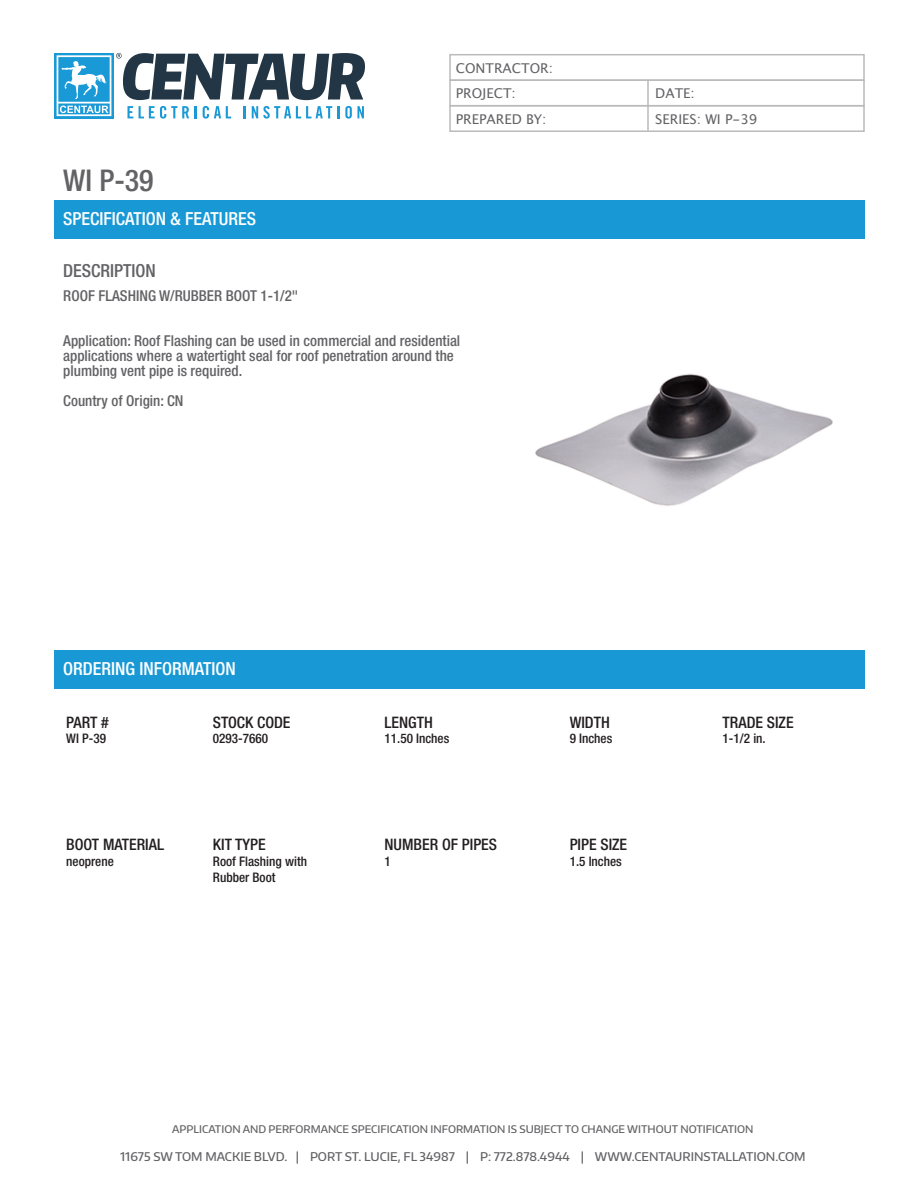
<style>
.page{position:relative;width:918px;height:1188px;background:#fff}
.page>*{position:absolute;margin:0;border:0;box-sizing:border-box;transform-origin:0 0}
.t1{font:500 condensed 30px "Helvetica Neue";color:#636366}
.t2{font:500 condensed 18px "Helvetica Neue";color:#fff}
.t3{font:500 condensed 18px "Helvetica Neue";color:#636366}
.t4{font:500 condensed 15.9px "Helvetica Neue";color:#231f20}
.t5{font:500 condensed 15px/15px "Helvetica Neue";color:#636366}
.t6{font:13.5px "Lucida Grande";color:#636366}
.t7{font:500 condensed 13.2px/15.9px "Helvetica Neue";color:#231f20}
.t8{font:500 12px "Encode Sans Normal";color:#636366}
.t9{font:500 10.5px "Encode Sans Normal";color:#636366}
</style>
<div class="page">
<svg style="left:54px;top:53px;width:3px;height:65px"></svg>
<svg style="left:57px;top:53px;width:308px;height:65px"></svg>
<div style="left:449px;top:54px;width:416px;height:27px;border:2px solid #babbbb"></div>
<div style="left:449px;top:79px;width:416px;height:27px;border:2px solid #babbbb"></div>
<hr style="left:647px;top:80px;width:2px;height:25px;background:#babbbb">
<div style="left:449px;top:105px;width:416px;height:27px;border:2px solid #babbbb"></div>
<hr style="left:647px;top:106px;width:2px;height:24px;background:#babbbb">
<div style="left:54px;top:200px;width:811px;height:39px;background:#1899d6"></div>
<div style="left:54px;top:650px;width:811px;height:39px;background:#1899d6"></div>
<img style="left:535px;top:374px;width:297px;height:132px">
<p class="t1" style="left:63px;top:163px;width:92px">WI P-39</p>
<p class="t2" style="left:63px;top:208px;width:195px">SPECIFICATION &amp; FEATURES</p>
<p class="t6" style="left:456px;top:60px;width:99px">CONTRACTOR:</p>
<p class="t6" style="left:456px;top:86px;width:62px">PROJECT:</p>
<p class="t6" style="left:655px;top:86px;width:41px">DATE:</p>
<p class="t6" style="left:456px;top:111px;width:92px">PREPARED BY:</p>
<p class="t6" style="left:655px;top:111px;width:104px">SERIES: WI P-39</p>
<p class="t3" style="left:63px;top:260px;width:94px">DESCRIPTION</p>
<p class="t5" style="left:63px;top:288px;width:237px">ROOF FLASHING W/RUBBER BOOT 1-1/2"</p>
<p class="t5" style="left:63px;top:333px;width:399px">Application: Roof Flashing can be used in commercial and residential applications where a watertight seal for roof penetration around the plumbing vent pipe is required.</p>
<p class="t5" style="left:63px;top:393px;width:122px">Country of Origin: CN</p>
<p class="t2" style="left:63px;top:658px;width:174px">ORDERING INFORMATION</p>
<p class="t4" style="left:66px;top:712px;width:44px">PART #</p>
<p class="t7" style="left:66px;top:731px;width:41px">WI P-39</p>
<p class="t4" style="left:213px;top:712px;width:79px">STOCK CODE</p>
<p class="t7" style="left:213px;top:731px;width:57px">0293-7660</p>
<p class="t4" style="left:385px;top:712px;width:50px">LENGTH</p>
<p class="t7" style="left:385px;top:731px;width:66px">11.50 Inches</p>
<p class="t4" style="left:570px;top:712px;width:42px">WIDTH</p>
<p class="t7" style="left:570px;top:731px;width:44px">9 Inches</p>
<p class="t4" style="left:723px;top:712px;width:72px">TRADE SIZE</p>
<p class="t7" style="left:723px;top:731px;width:45px">1-1/2 in.</p>
<p class="t4" style="left:66px;top:835px;width:99px">BOOT MATERIAL</p>
<p class="t7" style="left:66px;top:854px;width:49px">neoprene</p>
<p class="t4" style="left:213px;top:835px;width:54px">KIT TYPE</p>
<p class="t7" style="left:213px;top:854px;width:96px">Roof Flashing with<br>Rubber Boot</p>
<p class="t4" style="left:385px;top:835px;width:114px">NUMBER OF PIPES</p>
<p class="t7" style="left:385px;top:854px;width:8px">1</p>
<p class="t4" style="left:570px;top:835px;width:59px">PIPE SIZE</p>
<p class="t7" style="left:570px;top:854px;width:54px">1.5 Inches</p>
<p class="t9" style="left:172px;top:1122px;width:583px">APPLICATION AND PERFORMANCE SPECIFICATION INFORMATION IS SUBJECT TO CHANGE WITHOUT NOTIFICATION</p>
<p class="t8" style="left:120px;top:1149px;width:687px">11675 SW TOM MACKIE BLVD. | PORT ST. LUCIE, FL 34987 | P: 772.878.4944 | WWW.CENTAURINSTALLATION.COM</p>
</div>
